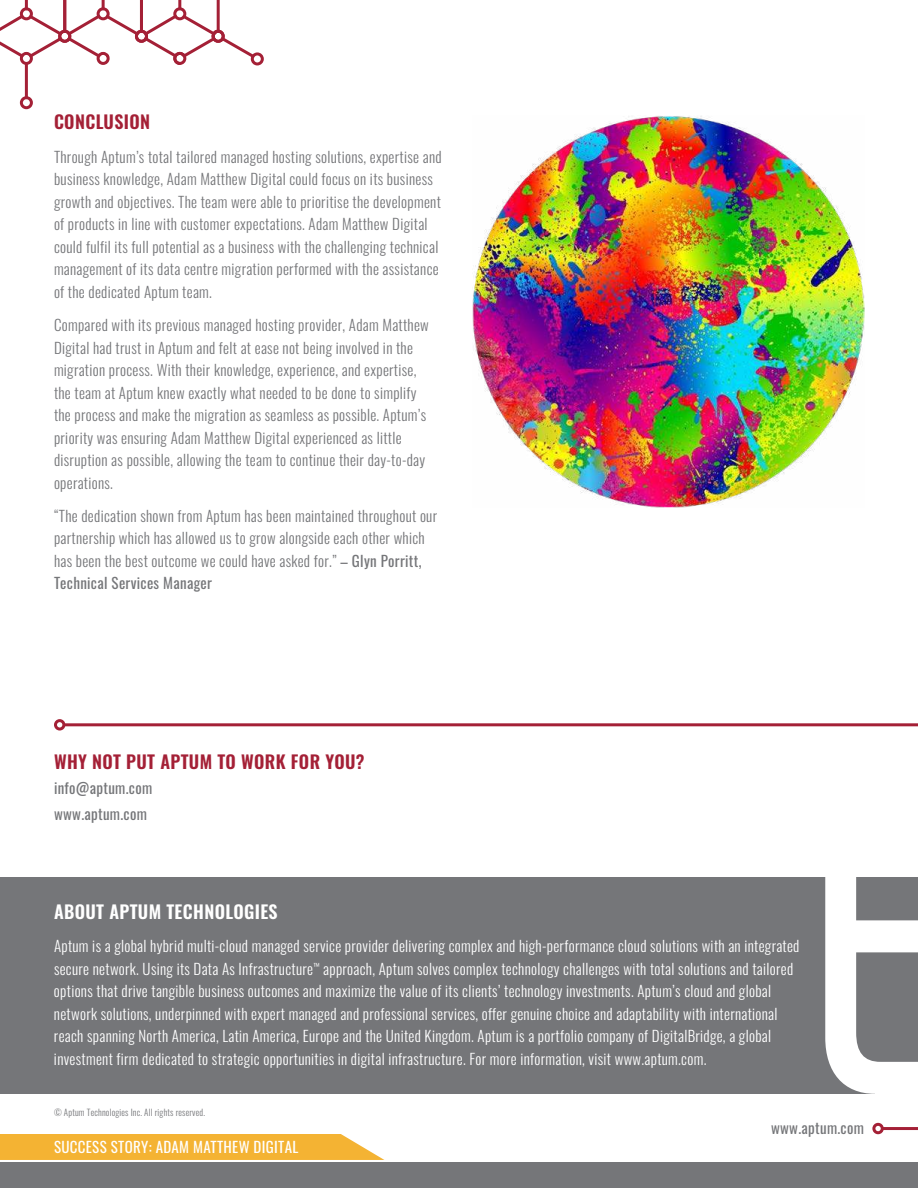
<style>
.page{position:relative;width:918px;height:1188px;background:#fff}
.page>*{position:absolute;margin:0;border:0;box-sizing:border-box;transform-origin:0 0}
.t1{font:600 18px "Oswald";letter-spacing:.02em;color:#a42036}
.t2{font:600 18px "Oswald";letter-spacing:.02em;color:#fff}
.t3{font:300 15px/22.5px "Oswald";letter-spacing:.02em;color:#757679}
.t4{font:300 15px/22.5px "Oswald";letter-spacing:.02em;color:#fff}
.t5{font:15px/25.5px "Oswald";letter-spacing:.02em;color:#757679}
.t6{font:15px "Oswald";letter-spacing:.02em;color:#fff}
.t7{font:300 9px "Oswald";letter-spacing:.02em;color:#757679}
.s1{font-weight:400}
</style>
<div class="page">
<div style="left:0;top:877px;width:918px;height:217px;background:#757679"></div>
<svg style="left:825px;top:877px;width:93px;height:217px"></svg>
<div style="left:876px;top:1085px;width:42px;height:12px;background:#fff"></div>
<div style="left:872px;top:1123px;width:12px;height:11px;border:3px solid #a42036;border-radius:50%"></div>
<hr style="left:883px;top:1127px;width:35px;height:3px;background:#a42036">
<div style="left:251px;top:52px;width:13px;height:13px;border:3px solid #a42036;border-radius:50%"></div>
<hr style="left:25px;top:64px;width:3px;height:34px;background:#a42036">
<div style="left:20px;top:96px;width:13px;height:13px;border:3px solid #a42036;border-radius:50%"></div>
<svg style="left:0;top:0;width:257px;height:66px"></svg>
<div style="left:0;top:1162px;width:918px;height:26px;background:#757679"></div>
<div style="left:54px;top:719px;width:11px;height:12px;border:3px solid #a42036;border-radius:50%"></div>
<hr style="left:65px;top:723px;width:853px;height:3px;background:#a42036">
<div style="left:0;top:1134px;width:384px;height:26px;background:#f4b333"></div>
<img style="left:472px;top:116px;width:392px;height:391px">
<p class="t1" style="left:54px;top:115px;width:98px">CONCLUSION</p>
<p class="t3" style="left:54px;top:147px;width:389px">Through Aptum’s total tailored managed hosting solutions, expertise and business knowledge, Adam Matthew Digital could focus on its business growth and objectives. The team were able to prioritise the development of products in line with customer expectations. Adam Matthew Digital could fulfil its full potential as a business with the challenging technical management of its data centre migration performed with the assistance of the dedicated Aptum team.</p>
<p class="t3" style="left:54px;top:315px;width:376px">Compared with its previous managed hosting provider, Adam Matthew Digital had trust in Aptum and felt at ease not being involved in the migration process. With their knowledge, experience, and expertise, the team at Aptum knew exactly what needed to be done to simplify the process and make the migration as seamless as possible. Aptum’s priority was ensuring Adam Matthew Digital experienced as little disruption as possible, allowing the team to continue their day-to-day operations.</p>
<p class="t3" style="left:54px;top:506px;width:385px">“The dedication shown from Aptum has been maintained throughout our partnership which has allowed us to grow alongside each other which has been the best outcome we could have asked for.” <span class="s1">– Glyn Porritt, Technical Services Manager</span></p>
<p class="t1" style="left:54px;top:754px;width:312px">WHY NOT PUT APTUM TO WORK FOR YOU?</p>
<p class="t5" style="left:54px;top:777px;width:100px">info@aptum.com www.aptum.com</p>
<p class="t2" style="left:54px;top:904px;width:225px">ABOUT APTUM TECHNOLOGIES</p>
<p class="t4" style="left:54px;top:936px;width:747px">Aptum is a global hybrid multi-cloud managed service provider delivering complex and high-performance cloud solutions with an integrated secure network. Using its Data As Infrastructure<sup>™</sup> approach, Aptum solves complex technology challenges with total solutions and tailored options that drive tangible business outcomes and maximize the value of its clients’ technology investments. Aptum’s cloud and global network solutions, underpinned with expert managed and professional services, offer genuine choice and adaptability with international reach spanning North America, Latin America, Europe and the United Kingdom. Aptum is a portfolio company of DigitalBridge, a global investment firm dedicated to strategic opportunities in digital infrastructure. For more information, visit www.aptum.com.</p>
<p class="t7" style="left:54px;top:1109px;width:153px">© Aptum Technologies Inc. All rights reserved.</p>
<p class="t6" style="left:54px;top:1141px;width:246px">SUCCESS STORY: ADAM MATTHEW DIGITAL</p>
<p class="t5" style="left:771px;top:1116px;width:94px">www.aptum.com</p>
</div>
